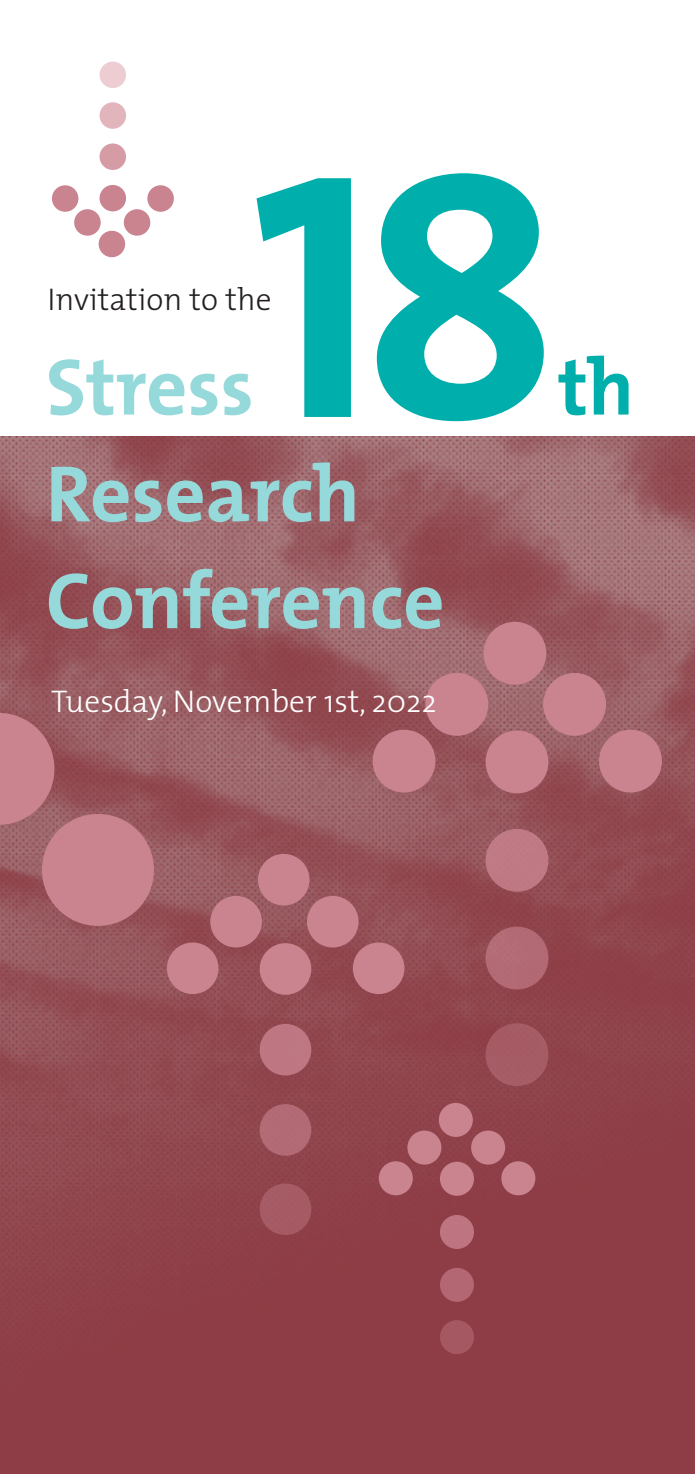
<style>
.page{position:relative;width:695px;height:1474px;background:#fff}
.page>*{position:absolute;margin:0;border:0;box-sizing:border-box;transform-origin:0 0}
.t1{font:353.5px "The Mix Bold Caps";color:#00aeab}
.t2{font:700 80.5px "The Mix";letter-spacing:-.005em;color:#96d9da}
.t3{font:700 80.5px "The Mix";color:#00aeab}
.t4{font:300 31.5px "The Mix";color:#fff}
.t5{font:300 31.5px "The Mix";color:#231f20}
</style>
<div class="page">
<img style="left:0;top:436px;width:694px;height:1037px">
<div style="left:42px;top:814px;width:112px;height:112px;background:#ca8490;border-radius:50%"></div>
<svg style="left:0;top:713px;width:54px;height:111px;background:#bf7b86"></svg>
<div style="left:259px;top:1104px;width:52px;height:51px;background:#b26b75;border-radius:50%"></div>
<div style="left:259px;top:1023px;width:52px;height:52px;background:#be7782;border-radius:50%"></div>
<div style="left:259px;top:943px;width:52px;height:51px;background:#ca8490;border-radius:50%"></div>
<div style="left:258px;top:854px;width:51px;height:51px;background:#ca8490;border-radius:50%"></div>
<div style="left:307px;top:895px;width:51px;height:52px;background:#ca8490;border-radius:50%"></div>
<div style="left:353px;top:942px;width:51px;height:52px;background:#ca8490;border-radius:50%"></div>
<div style="left:259px;top:1183px;width:52px;height:52px;background:#a65b65;border-radius:50%"></div>
<div style="left:210px;top:895px;width:52px;height:52px;background:#ca8490;border-radius:50%"></div>
<div style="left:167px;top:942px;width:51px;height:52px;background:#ca8490;border-radius:50%"></div>
<div style="left:440px;top:1267px;width:34px;height:34px;background:#b26772;border-radius:50%"></div>
<div style="left:440px;top:1214px;width:34px;height:34px;background:#be7581;border-radius:50%"></div>
<div style="left:440px;top:1161px;width:34px;height:34px;background:#ca8490;border-radius:50%"></div>
<div style="left:438px;top:1102px;width:34px;height:34px;background:#ca8490;border-radius:50%"></div>
<div style="left:471px;top:1130px;width:34px;height:34px;background:#ca8490;border-radius:50%"></div>
<div style="left:501px;top:1161px;width:34px;height:34px;background:#ca8490;border-radius:50%"></div>
<div style="left:440px;top:1320px;width:34px;height:34px;background:#a55862;border-radius:50%"></div>
<div style="left:407px;top:1130px;width:34px;height:34px;background:#ca8490;border-radius:50%"></div>
<div style="left:379px;top:1161px;width:34px;height:34px;background:#ca8490;border-radius:50%"></div>
<div style="left:485px;top:926px;width:63px;height:63px;background:#b26a75;border-radius:50%"></div>
<div style="left:485px;top:829px;width:63px;height:62px;background:#bf7984;border-radius:50%"></div>
<div style="left:485px;top:730px;width:63px;height:63px;background:#ca8490;border-radius:50%"></div>
<div style="left:483px;top:621px;width:63px;height:63px;background:#ca8490;border-radius:50%"></div>
<div style="left:543px;top:673px;width:63px;height:62px;background:#ca8490;border-radius:50%"></div>
<div style="left:599px;top:729px;width:62px;height:63px;background:#ca8490;border-radius:50%"></div>
<div style="left:485px;top:1023px;width:63px;height:63px;background:#a65b65;border-radius:50%"></div>
<div style="left:425px;top:673px;width:63px;height:62px;background:#ca8490;border-radius:50%"></div>
<div style="left:372px;top:729px;width:63px;height:63px;background:#ca8490;border-radius:50%"></div>
<div style="left:99px;top:102px;width:27px;height:27px;background:#e2b4bb;border-radius:50%"></div>
<div style="left:99px;top:143px;width:27px;height:27px;background:#d69ca5;border-radius:50%"></div>
<div style="left:99px;top:185px;width:27px;height:26px;background:#ca8490;border-radius:50%"></div>
<div style="left:99px;top:231px;width:26px;height:26px;background:#ca8490;border-radius:50%"></div>
<div style="left:124px;top:209px;width:26px;height:27px;background:#ca8490;border-radius:50%"></div>
<div style="left:147px;top:185px;width:27px;height:27px;background:#ca8490;border-radius:50%"></div>
<div style="left:99px;top:62px;width:27px;height:26px;background:#edcdd1;border-radius:50%"></div>
<div style="left:74px;top:209px;width:27px;height:27px;background:#ca8490;border-radius:50%"></div>
<div style="left:52px;top:185px;width:26px;height:27px;background:#ca8490;border-radius:50%"></div>
<p class="t1" style="left:250px;top:1px;width:311px">18</p>
<p class="t5" style="left:48px;top:273px;width:225px">Invitation to the</p>
<p class="t2" style="left:46px;top:320px;width:209px">Stress</p>
<p class="t3" style="left:558px;top:320px;width:78px">th</p>
<p class="t2" style="left:46px;top:427px;width:316px">Research</p>
<p class="t2" style="left:46px;top:533px;width:400px">Conference</p>
<p class="t4" style="left:51px;top:675px;width:387px">Tuesday, November 1st, 2022</p>
</div>
